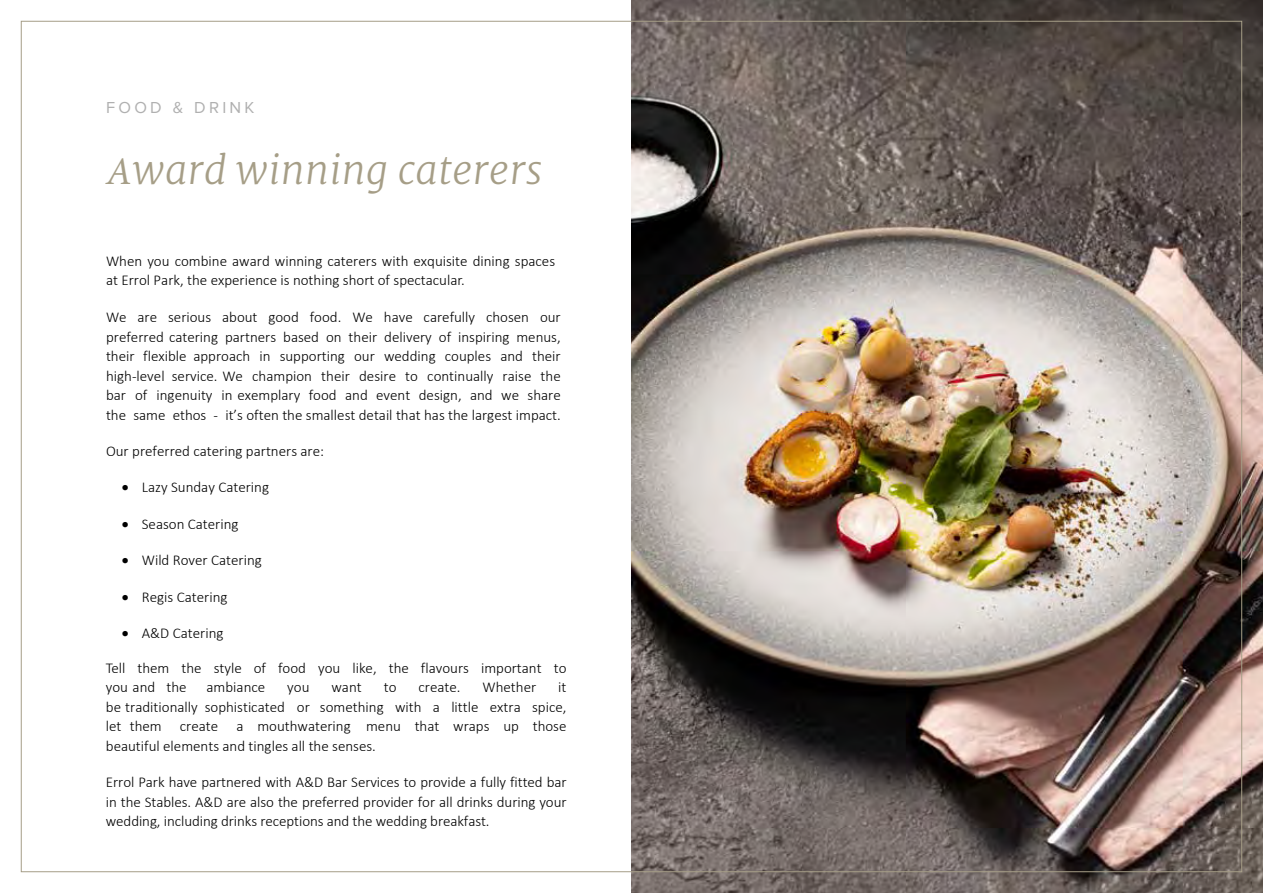
<style>
.page{position:relative;width:1263px;height:893px;background:#fff}
.page>*{position:absolute;margin:0;border:0;box-sizing:border-box;transform-origin:0 0}
.t1{font:italic 300 39px "Merriweather";letter-spacing:.01em;color:#a69e87}
.t2{font:16.5px "Proxima Nova";letter-spacing:.2em;color:#b0b0b0}
.t3{font:300 15px/19.5px "Calibri";color:#000;text-align:justify}
.s1{font-family:"Minion Pro";font-weight:400}
</style>
<div class="page">
<img style="left:631px;top:0;width:632px;height:893px">
<p class="t2" style="left:106px;top:99px;width:150px">FOOD &amp; DRINK</p>
<h1 class="t1" style="left:106px;top:145px;width:438px"><span class="s1">A</span>ward winning caterers</h1>
<p class="t3" style="left:106px;top:251px;width:451px">When you combine award winning caterers with exquisite dining spaces at Errol Park, the experience is nothing short of spectacular.</p>
<p class="t3" style="left:106px;top:307px;width:456px">We are serious about good food. We have carefully chosen our preferred catering partners based on their delivery of inspiring menus, their flexible approach in supporting our wedding couples and their high-level service. We champion their desire to continually raise the bar of ingenuity in exemplary food and event design, and we share the same ethos - it’s often the smallest detail that has the largest impact.</p>
<p class="t3" style="left:106px;top:441px;width:220px">Our preferred catering partners are:</p>
<p class="t3" style="left:122px;top:477px;width:149px">• Lazy Sunday Catering</p>
<p class="t3" style="left:122px;top:514px;width:118px">• Season Catering</p>
<p class="t3" style="left:122px;top:550px;width:142px">• Wild Rover Catering</p>
<p class="t3" style="left:122px;top:587px;width:107px">• Regis Catering</p>
<p class="t3" style="left:122px;top:623px;width:103px">• A&amp;D Catering</p>
<p class="t3" style="left:106px;top:658px;width:462px">Tell them the style of food you like, the flavours important to you and the</p>
<p class="t3" style="left:207px;top:677px;width:60px">ambiance</p>
<p class="t3" style="left:287px;top:677px;width:24px">you</p>
<p class="t3" style="left:331px;top:677px;width:32px">want</p>
<p class="t3" style="left:384px;top:677px;width:14px">to</p>
<p class="t3" style="left:418px;top:677px;width:44px">create.</p>
<p class="t3" style="left:482px;top:677px;width:55px">Whether</p>
<p class="t3" style="left:106px;top:677px;width:462px;text-indent:452px">it be traditionally sophisticated or something with a little extra spice, let them create a mouthwatering menu that wraps up those beautiful elements and tingles all the senses.</p>
<p class="t3" style="left:106px;top:772px;width:462px">Errol Park have partnered with A&amp;D Bar Services to provide a fully fitted bar in the Stables. A&amp;D are also the preferred provider for all drinks during your wedding, including drinks receptions and the wedding breakfast.</p>
</div>
